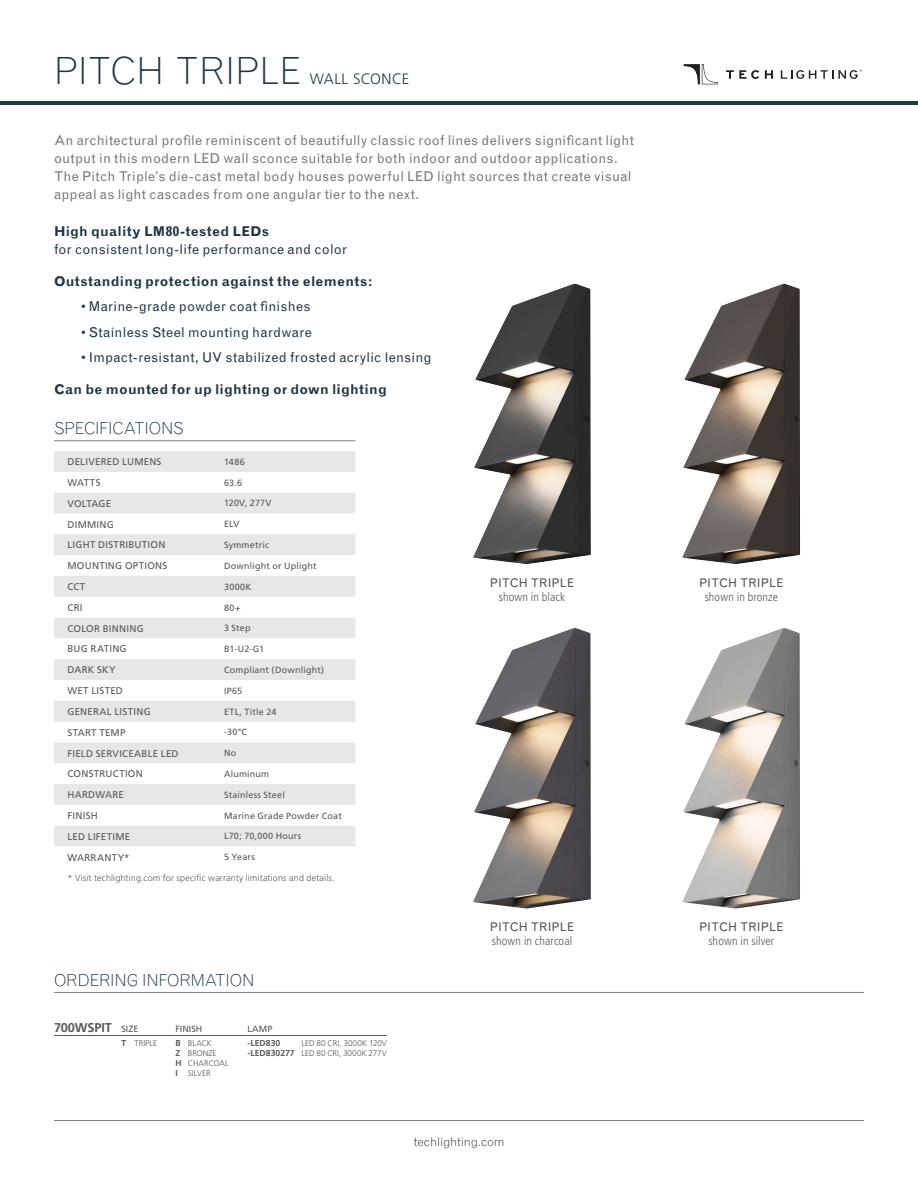
<style>
.page{position:relative;width:918px;height:1188px;background:#fff}
.page>*{position:absolute;margin:0;border:0;box-sizing:border-box;transform-origin:0 0}
.t1{font:300 37.5px "Grotesque";letter-spacing:-.01em;color:#203746}
.Spec_Header{font:300 16.5px "Grotesque";letter-spacing:-.015em;color:#203746}
.t2{font:300 15px "Frutiger";letter-spacing:.025em;color:#203746}
.t3{font:13.5px/18px "Grotesque";letter-spacing:.015em;color:#76787b}
.t4{font:13.5px/18px "Grotesque";letter-spacing:.02em;color:#203746}
.t5{font:700 13.5px "Grotesque";letter-spacing:.02em;color:#203746}
.Product_Options_Head{font:700 12.75px "Frutiger";letter-spacing:-.01em;color:#57585a}
.Product_Detail{font:300 condensed 12px "Frutiger";letter-spacing:.01em;color:#57585a}
.Product{font:12px "Grotesque";color:#57585a}
.t6{font:300 12px "Grotesque";letter-spacing:-.01em;color:#231f20}
.t7{font:9.75px "Frutiger";letter-spacing:.025em;color:#57585a}
.t8{font:9.75px "Frutiger";color:#57585a}
.Product_Options_Head-2{font:9px "Frutiger";letter-spacing:.02em;color:#57585a}
.t9{font:300 9px "Frutiger";letter-spacing:.015em;color:#57585a}
.Product_Options{font:700 8.7px "Frutiger";letter-spacing:.005em;color:#57585a}
.Product_Options-2{font:300 8.25px "Frutiger";letter-spacing:.005em;color:#57585a}
.s1{font-weight:700}
.s2{font-weight:700;font-size:8.7px}
</style>
<div class="page">
<svg style="left:726px;top:70px;width:33px;height:9px"></svg>
<svg style="left:765px;top:70px;width:8px;height:9px"></svg>
<svg style="left:781px;top:70px;width:81px;height:9px"></svg>
<svg style="left:684px;top:64px;width:34px;height:20px"></svg>
<hr style="left:0;top:101px;width:918px;height:4px;background:#203746">
<hr style="left:54px;top:1120px;width:810px;height:1px;background:#808285">
<img style="left:473px;top:628px;width:118px;height:281px">
<img style="left:682px;top:284px;width:118px;height:280px">
<img style="left:682px;top:628px;width:118px;height:281px">
<hr style="left:54px;top:992px;width:810px;height:1px;background:#808285">
<hr style="left:54px;top:1035px;width:68px;height:1px;background:#57585a">
<hr style="left:122px;top:1035px;width:54px;height:1px;background:#57585a">
<hr style="left:176px;top:1035px;width:72px;height:1px;background:#57585a">
<hr style="left:248px;top:1035px;width:139px;height:1px;background:#57585a">
<svg style="left:54px;top:451px;width:301px;height:396px;fill:#e7e8ea"></svg>
<hr style="left:54px;top:441px;width:301px;height:1px;background:#808285">
<img style="left:473px;top:284px;width:118px;height:280px">
<p class="t1" style="left:54px;top:48px;width:249px">PITCH TRIPLE</p>
<p class="t2" style="left:310px;top:70px;width:101px">WALL SCONCE</p>
<p class="t3" style="left:54px;top:132px;width:582px">An architectural profile reminiscent of beautifully classic roof lines delivers significant light output in this modern LED wall sconce suitable for both indoor and outdoor applications.<br>The Pitch Triple’s die-cast metal body houses powerful LED light sources that create visual appeal as light cascades from one angular tier to the next.</p>
<p class="t4" style="left:54px;top:223px;width:295px"><span class="s1">High quality LM80-tested LEDs<br></span>for consistent long-life performance and color</p>
<p class="t5" style="left:54px;top:273px;width:320px">Outstanding protection against the elements:</p>
<p class="t4" style="left:81px;top:298px;width:231px">• Marine-grade powder coat finishes</p>
<p class="t4" style="left:81px;top:323px;width:232px">• Stainless Steel mounting hardware</p>
<p class="t4" style="left:81px;top:349px;width:352px">• Impact-resistant, UV stabilized frosted acrylic lensing</p>
<p class="t5" style="left:54px;top:381px;width:334px">Can be mounted for up lighting or down lighting</p>
<p class="Spec_Header" style="left:54px;top:418px;width:131px">SPECIFICATIONS</p>
<p class="t7" style="left:68px;top:456px;width:96px">DELIVERED LUMENS</p>
<p class="Product_Options_Head-2" style="left:224px;top:456px;width:22px">1486</p>
<p class="t7" style="left:68px;top:477px;width:35px">WATTS</p>
<p class="Product_Options_Head-2" style="left:224px;top:477px;width:20px">63.6</p>
<p class="t8" style="left:68px;top:498px;width:45px">VOLTAGE</p>
<p class="Product_Options_Head-2" style="left:224px;top:498px;width:49px">120V, 277V</p>
<p class="t7" style="left:68px;top:518px;width:48px">DIMMING</p>
<p class="Product_Options_Head-2" style="left:224px;top:519px;width:17px">ELV</p>
<p class="t7" style="left:68px;top:539px;width:99px">LIGHT DISTRIBUTION</p>
<p class="Product_Options_Head-2" style="left:224px;top:540px;width:47px">Symmetric</p>
<p class="t7" style="left:68px;top:560px;width:101px">MOUNTING OPTIONS</p>
<p class="Product_Options_Head-2" style="left:224px;top:561px;width:94px">Downlight or Uplight</p>
<p class="t7" style="left:68px;top:581px;width:19px">CCT</p>
<p class="Product_Options_Head-2" style="left:224px;top:581px;width:29px">3000K</p>
<p class="t7" style="left:68px;top:602px;width:17px">CRI</p>
<p class="Product_Options_Head-2" style="left:224px;top:602px;width:18px">80+</p>
<p class="t7" style="left:68px;top:623px;width:78px">COLOR BINNING</p>
<p class="Product_Options_Head-2" style="left:224px;top:623px;width:28px">3 Step</p>
<p class="t7" style="left:68px;top:643px;width:61px">BUG RATING</p>
<p class="Product_Options_Head-2" style="left:224px;top:644px;width:42px">B1-U2-G1</p>
<p class="t7" style="left:68px;top:664px;width:50px">DARK SKY</p>
<p class="Product_Options_Head-2" style="left:224px;top:665px;width:102px">Compliant (Downlight)</p>
<p class="t7" style="left:68px;top:685px;width:57px">WET LISTED</p>
<p class="Product_Options_Head-2" style="left:224px;top:685px;width:20px">IP65</p>
<p class="t7" style="left:68px;top:706px;width:85px">GENERAL LISTING</p>
<p class="Product_Options_Head-2" style="left:224px;top:706px;width:54px">ETL, Title 24</p>
<p class="t7" style="left:68px;top:727px;width:60px">START TEMP</p>
<p class="Product_Options_Head-2" style="left:224px;top:727px;width:25px">-30°C</p>
<p class="t7" style="left:68px;top:747px;width:113px">FIELD SERVICEABLE LED</p>
<p class="Product_Options_Head-2" style="left:224px;top:748px;width:14px">No</p>
<p class="t7" style="left:68px;top:768px;width:77px">CONSTRUCTION</p>
<p class="Product_Options_Head-2" style="left:224px;top:769px;width:47px">Aluminum</p>
<p class="t7" style="left:68px;top:789px;width:58px">HARDWARE</p>
<p class="Product_Options_Head-2" style="left:224px;top:789px;width:62px">Stainless Steel</p>
<p class="t7" style="left:68px;top:810px;width:32px">FINISH</p>
<p class="Product_Options_Head-2" style="left:224px;top:810px;width:119px">Marine Grade Powder Coat</p>
<p class="t7" style="left:68px;top:831px;width:64px">LED LIFETIME</p>
<p class="Product_Options_Head-2" style="left:224px;top:831px;width:79px">L70; 70,000 Hours</p>
<p class="t7" style="left:68px;top:851px;width:64px">WARRANTY*</p>
<p class="Product_Options_Head-2" style="left:224px;top:852px;width:32px">5 Years</p>
<p class="t9" style="left:68px;top:873px;width:269px">* Visit techlighting.com for specific warranty limitations and details.</p>
<p class="Spec_Header" style="left:54px;top:970px;width:202px">ORDERING INFORMATION</p>
<p class="Product_Options_Head" style="left:54px;top:1020px;width:60px">700WSPIT</p>
<p class="Product_Options_Head-2" style="left:122px;top:1023px;width:18px">SIZE</p>
<p class="Product_Options_Head-2" style="left:176px;top:1023px;width:28px">FINISH</p>
<p class="Product_Options_Head-2" style="left:248px;top:1023px;width:26px">LAMP</p>
<p class="Product_Options-2" style="left:122px;top:1039px;width:37px"><span class="s2">T</span> TRIPLE</p>
<p class="Product_Options-2" style="left:176px;top:1039px;width:38px"><span class="s2">B</span> BLACK</p>
<p class="Product_Options-2" style="left:176px;top:1049px;width:43px"><span class="s2">Z</span> BRONZE</p>
<p class="Product_Options-2" style="left:176px;top:1059px;width:55px"><span class="s2">H</span> CHARCOAL</p>
<p class="Product_Options-2" style="left:176px;top:1069px;width:37px"><span class="s2">I</span> SILVER</p>
<p class="Product_Options" style="left:248px;top:1038px;width:34px">-LED830</p>
<p class="Product_Options-2" style="left:302px;top:1039px;width:87px">LED 80 CRI, 3000K 120V</p>
<p class="Product_Options-2" style="left:248px;top:1049px;width:141px"><span class="s2">-LED830277</span> LED 80 CRI, 3000K 277V</p>
<p class="Product" style="left:490px;top:575px;width:86px">PITCH TRIPLE</p>
<p class="Product_Detail" style="left:499px;top:590px;width:68px">shown in black</p>
<p class="Product" style="left:490px;top:920px;width:86px">PITCH TRIPLE</p>
<p class="Product_Detail" style="left:492px;top:934px;width:82px">shown in charcoal</p>
<p class="t6" style="left:414px;top:1134px;width:92px">techlighting.com</p>
<p class="Product" style="left:699px;top:575px;width:86px">PITCH TRIPLE</p>
<p class="Product_Detail" style="left:705px;top:590px;width:75px">shown in bronze</p>
<p class="Product" style="left:699px;top:920px;width:86px">PITCH TRIPLE</p>
<p class="Product_Detail" style="left:708px;top:934px;width:67px">shown in silver</p>
</div>
